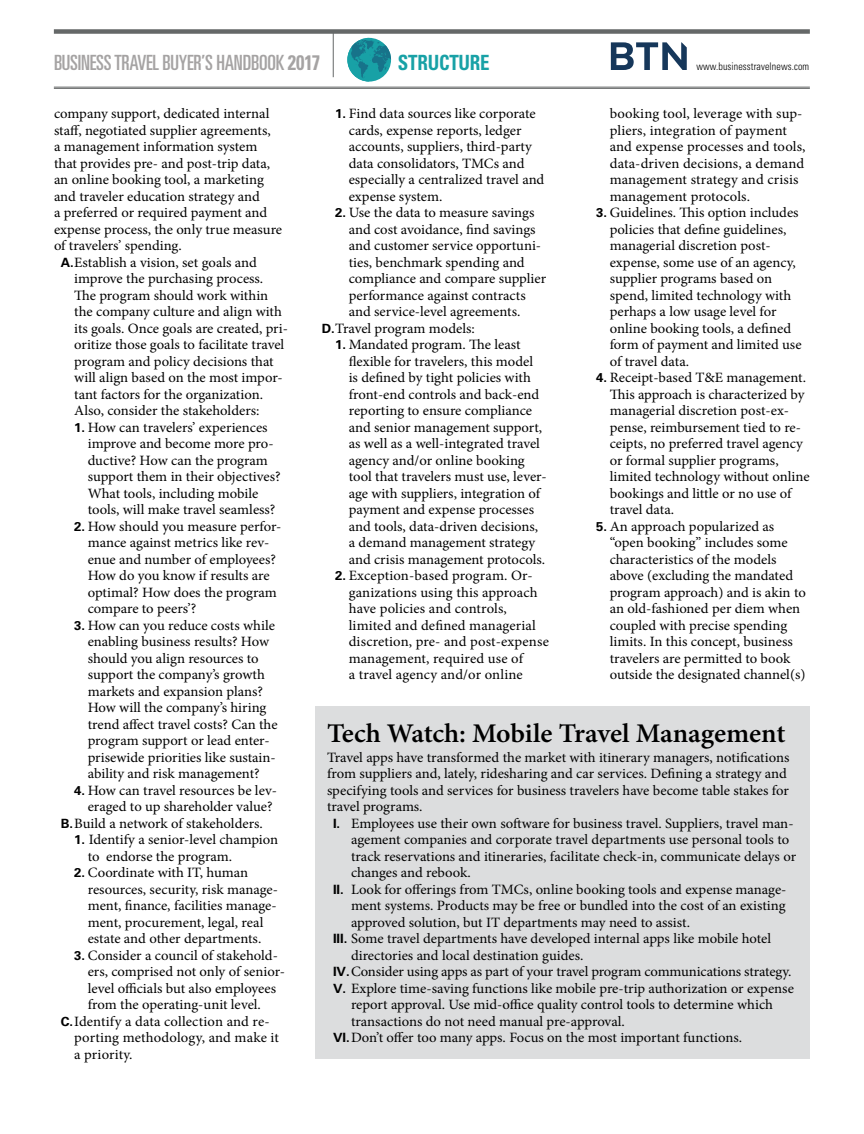
<style>
.page{position:relative;width:864px;height:1134px;background:#fff}
.page>*{position:absolute;margin:0;border:0;box-sizing:border-box;transform-origin:0 0}
.t1{font:600 27px "Minion Pro";letter-spacing:-.005em;color:#000}
.t2{font:ultra-condensed 21px "Univers LT Std";letter-spacing:-.01em;color:#a5a3a3}
.t3{font:700 condensed 21px "Univers LT Std";letter-spacing:-.01em;color:#18a1a6;scale:.9 1}
.t4{font:14.25px/16.5px "Minion Pro";color:#000}
.t5{font:300 condensed 10.5px "Univers LT Std";letter-spacing:.01em;color:#000;scale:.95 1}
.s1{font-weight:700;font-stretch:condensed}
.s2{font-family:"Univers LT Std";font-weight:700;font-size:12.75px}
</style>
<div class="page">
<hr style="left:333px;top:32px;width:1px;height:45px;background:#656868">
<svg style="left:347px;top:38px;width:44px;height:44px"></svg>
<svg style="left:611px;top:42px;width:76px;height:28px"></svg>
<div style="left:315px;top:707px;width:495px;height:352px;background:#dcddde"></div>
<div style="left:54px;top:29px;width:756px;height:5px;background:#656868"></div>
<hr style="left:54px;top:87px;width:756px;height:1px;background:#656868">
<hr style="left:54px;top:88px;width:756px;height:1px;background:#656868">
<h2 class="t2" style="left:54px;top:51px;width:268px">BUSINESS TRAVEL BUYER’S HANDBOOK <span class="s1">2017</span></h2>
<h2 class="t3" style="left:398px;top:50px;width:104px">STRUCTURE</h2>
<p class="t5" style="left:696px;top:60px;width:120px">www.businesstravelnews.com</p>
<p class="t4" style="left:54px;top:106px;width:217px">company support, dedicated internal</p>
<p class="t4" style="left:54px;top:122px;width:218px">staff, negotiated supplier agreements,</p>
<p class="t4" style="left:54px;top:139px;width:205px">a management information system</p>
<p class="t4" style="left:54px;top:155px;width:218px">that provides pre- and post-trip data,</p>
<p class="t4" style="left:54px;top:172px;width:212px">an online booking tool, a marketing</p>
<p class="t4" style="left:54px;top:188px;width:207px">and traveler education strategy and</p>
<p class="t4" style="left:54px;top:205px;width:215px">a preferred or required payment and</p>
<p class="t4" style="left:54px;top:221px;width:230px">expense process, the only true measure</p>
<p class="t4" style="left:54px;top:238px;width:129px">of travelers’ spending.</p>
<p class="t4" style="left:61px;top:254px;width:198px"><span class="s2">A.</span>Establish a vision, set goals and</p>
<p class="t4" style="left:74px;top:271px;width:191px">improve the purchasing process.</p>
<p class="t4" style="left:74px;top:287px;width:196px">The program should work within</p>
<p class="t4" style="left:74px;top:304px;width:209px">the company culture and align with</p>
<p class="t4" style="left:74px;top:320px;width:215px">its goals. Once goals are created, pri-</p>
<p class="t4" style="left:74px;top:337px;width:212px">oritize those goals to facilitate travel</p>
<p class="t4" style="left:74px;top:353px;width:201px">program and policy decisions that</p>
<p class="t4" style="left:74px;top:370px;width:210px">will align based on the most impor-</p>
<p class="t4" style="left:74px;top:386px;width:190px">tant factors for the organization.</p>
<p class="t4" style="left:74px;top:403px;width:187px">Also, consider the stakeholders:</p>
<p class="t4" style="left:88px;top:419px;width:194px;text-indent:-14px"><span class="s2">1.</span> How can travelers’ experiences improve and become more pro&shy;ductive? How can the program support them in their objectives?<br>What tools, including mobile tools, will make travel seamless?</p>
<p class="t4" style="left:88px;top:518px;width:195px;text-indent:-14px"><span class="s2">2.</span> How should you measure perfor&shy;mance against metrics like rev&shy;enue and number of employees?<br>How do you know if results are optimal? How does the program compare to peers’?</p>
<p class="t4" style="left:88px;top:617px;width:191px;text-indent:-14px"><span class="s2">3.</span> How can you reduce costs while enabling business results? How should you align resources to support the company’s growth markets and expansion plans?<br>How will the company’s hiring trend affect travel costs? Can the program support or lead enter&shy;prisewide priorities like sustain&shy;ability and risk management?</p>
<p class="t4" style="left:74px;top:782px;width:204px"><span class="s2">4.</span> How can travel resources be lev-</p>
<p class="t4" style="left:88px;top:799px;width:186px">eraged to up shareholder value?</p>
<p class="t4" style="left:61px;top:815px;width:204px"><span class="s2">B.</span>Build a network of stakeholders.</p>
<p class="t4" style="left:88px;top:832px;width:192px;text-indent:-14px"><span class="s2">1.</span> Identify a senior-level champion to endorse the program.</p>
<p class="t4" style="left:88px;top:865px;width:192px;text-indent:-14px"><span class="s2">2.</span> Coordinate with IT, human resources, security, risk manage&shy;ment, finance, facilities manage&shy;ment, procurement, legal, real estate and other departments.</p>
<p class="t4" style="left:74px;top:947px;width:205px"><span class="s2">3.</span> Consider a council of stakehold-</p>
<p class="t4" style="left:88px;top:964px;width:199px">ers, comprised not only of senior-</p>
<p class="t4" style="left:88px;top:980px;width:190px">level officials but also employees</p>
<p class="t4" style="left:88px;top:997px;width:175px">from the operating-unit level.</p>
<p class="t4" style="left:61px;top:1013px;width:210px"><span class="s2">C.</span>Identify a data collection and re-</p>
<p class="t4" style="left:74px;top:1030px;width:206px">porting methodology, and make it</p>
<p class="t4" style="left:74px;top:1046px;width:60px">a priority.</p>
<p class="t4" style="left:349px;top:106px;width:197px;text-indent:-14px"><span class="s2">1.</span> Find data sources like corporate cards, expense reports, ledger accounts, suppliers, third-party data consolidators, TMCs and especially a centralized travel and expense system.</p>
<p class="t4" style="left:335px;top:205px;width:201px"><span class="s2">2.</span> Use the data to measure savings</p>
<p class="t4" style="left:349px;top:221px;width:188px">and cost avoidance, find savings</p>
<p class="t4" style="left:349px;top:238px;width:194px">and customer service opportuni-</p>
<p class="t4" style="left:349px;top:254px;width:177px">ties, benchmark spending and</p>
<p class="t4" style="left:349px;top:271px;width:199px">compliance and compare supplier</p>
<p class="t4" style="left:349px;top:287px;width:179px">performance against contracts</p>
<p class="t4" style="left:349px;top:304px;width:173px">and service-level agreements.</p>
<p class="t4" style="left:322px;top:320px;width:155px"><span class="s2">D.</span>Travel program models:</p>
<p class="t4" style="left:349px;top:337px;width:199px;text-indent:-14px"><span class="s2">1.</span> Mandated program. The least flexible for travelers, this model<br>is defined by tight policies with front-end controls and back-end reporting to ensure compliance and senior management support, as well as a well-integrated travel agency and/or online booking tool that travelers must use, lever&shy;age with suppliers, integration of payment and expense processes and tools, data-driven decisions, a demand management strategy and crisis management protocols.</p>
<p class="t4" style="left:349px;top:568px;width:202px;text-indent:-14px"><span class="s2">2.</span> Exception-based program. Or&shy;ganizations using this approach have policies and controls, limited and defined managerial discretion, pre- and post-expense management, required use of<br>a travel agency and/or online</p>
<p class="t4" style="left:610px;top:106px;width:197px">booking tool, leverage with sup&shy;pliers, integration of payment and expense processes and tools, data-driven decisions, a demand management strategy and crisis management protocols.</p>
<p class="t4" style="left:610px;top:205px;width:193px;text-indent:-14px"><span class="s2">3.</span> Guidelines. This option includes policies that define guidelines, managerial discretion post&shy;expense, some use of an agency, supplier programs based on spend, limited technology with perhaps a low usage level for online booking tools, a defined form of payment and limited use of travel data.</p>
<p class="t4" style="left:610px;top:370px;width:201px;text-indent:-14px"><span class="s2">4.</span> Receipt-based T&amp;E management.<br>This approach is characterized by managerial discretion post-ex&shy;pense, reimbursement tied to re&shy;ceipts, no preferred travel agency or formal supplier programs, limited technology without online bookings and little or no use of travel data.</p>
<p class="t4" style="left:610px;top:518px;width:198px;text-indent:-14px"><span class="s2">5.</span> An approach popularized as “open booking” includes some characteristics of the models above (excluding the mandated program approach) and is akin to an old-fashioned per diem when coupled with precise spending limits. In this concept, business travelers are permitted to book outside the designated channel(s)</p>
<h1 class="t1" style="left:327px;top:715px;width:460px">Tech Watch: Mobile Travel Management</h1>
<p class="t4" style="left:327px;top:749px;width:464px">Travel apps have transformed the market with itinerary managers, notifications</p>
<p class="t4" style="left:327px;top:766px;width:461px">from suppliers and, lately, ridesharing and car services. Defining a strategy and</p>
<p class="t4" style="left:327px;top:782px;width:463px">specifying tools and services for business travelers have become table stakes for</p>
<p class="t4" style="left:327px;top:799px;width:97px">travel programs.</p>
<p class="t4" style="left:333px;top:815px;width:462px"><span class="s2">I.</span> Employees use their own software for business travel. Suppliers, travel man-</p>
<p class="t4" style="left:351px;top:832px;width:440px">agement companies and corporate travel departments use personal tools to</p>
<p class="t4" style="left:351px;top:848px;width:447px">track reservations and itineraries, facilitate check-in, communicate delays or</p>
<p class="t4" style="left:351px;top:865px;width:121px">changes and rebook.</p>
<p class="t4" style="left:333px;top:881px;width:455px"><span class="s2">II.</span> Look for offerings from TMCs, online booking tools and expense manage-</p>
<p class="t4" style="left:351px;top:898px;width:436px">ment systems. Products may be free or bundled into the cost of an existing</p>
<p class="t4" style="left:351px;top:914px;width:341px">approved solution, but IT departments may need to assist.</p>
<p class="t4" style="left:333px;top:931px;width:440px"><span class="s2">III.</span> Some travel departments have developed internal apps like mobile hotel</p>
<p class="t4" style="left:351px;top:947px;width:234px">directories and local destination guides.</p>
<p class="t4" style="left:333px;top:964px;width:460px"><span class="s2">IV.</span>Consider using apps as part of your travel program communications strategy.</p>
<p class="t4" style="left:333px;top:980px;width:462px"><span class="s2">V.</span> Explore time-saving functions like mobile pre-trip authorization or expense</p>
<p class="t4" style="left:351px;top:997px;width:423px">report approval. Use mid-office quality control tools to determine which</p>
<p class="t4" style="left:351px;top:1013px;width:275px">transactions do not need manual pre-approval.</p>
<p class="t4" style="left:333px;top:1030px;width:411px"><span class="s2">VI.</span>Don’t offer too many apps. Focus on the most important functions.</p>
</div>
